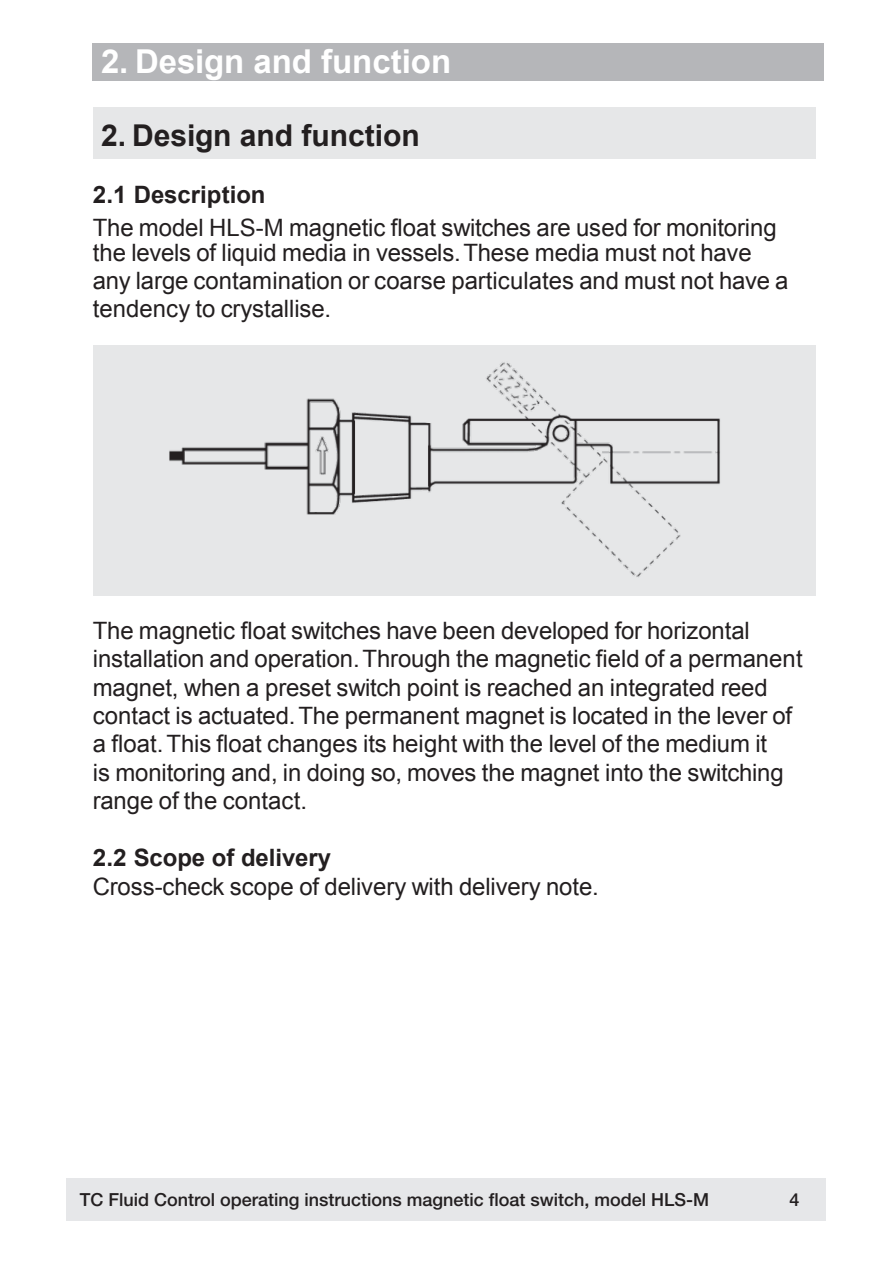
<style>
.page{position:relative;width:893px;height:1263px;background:#fff}
.page>*{position:absolute;margin:0;border:0;box-sizing:border-box;transform-origin:0 0}
.t1{font:700 33px "Arial";color:#fff}
.t2{font:700 30px "Arial";color:#231f20}
.t3{font:24px/28.3px "Arial";letter-spacing:-.005em;color:#231f20}
.t4{font:19.5px "Arial";letter-spacing:-.01em;color:#231f20}
.t5{font:500 18px "Helvetica Neue";color:#231f20}
.s1{font-weight:700}
.s2{font-family:"Arial";font-weight:400;font-size:19.5px}
</style>
<div class="page">
<div style="left:93px;top:43px;width:731px;height:38px;background:#b5b6b9"></div>
<div style="left:93px;top:107px;width:723px;height:51px;background:#e6e7e8"></div>
<div style="left:93px;top:345px;width:723px;height:251px;background:#e6e7e8"></div>
<img style="left:169px;top:362px;width:551px;height:215px">
<div style="left:67px;top:1178px;width:759px;height:42px;background:#e6e7e9"></div>
<p class="t1" style="left:101px;top:40px;width:352px">2. Design and function</p>
<p class="t2" style="left:101px;top:116px;width:320px">2. Design and function</p>
<p class="t3" style="left:93px;top:178px;width:685px;line-height:32.8px"><span class="s1">2.1 Description<br></span>The model HLS-M magnetic float switches are used for monitoring</p>
<p class="t3" style="left:93px;top:239px;width:697px">the levels of liquid media in vessels.These media must not have any large contamination or coarse particulates and must not have a tendency to crystallise.</p>
<p class="t3" style="left:93px;top:616px;width:711px">The magnetic float switches have been developed for horizontal installation and operation.Through the magnetic field of a permanent magnet, when a preset switch point is reached an integrated reed contact is actuated.The permanent magnet is located in the lever of a float.This float changes its height with the level of the medium it<br>is monitoring and, in doing so, moves the magnet into the switching range of the contact.</p>
<p class="t3" style="left:93px;top:844px;width:507px"><span class="s1">2.2 Scope of delivery<br></span>Cross-check scope of delivery with delivery note.</p>
<p class="t5" style="left:80px;top:1189px;width:631px">TC Fluid Control operating instructions magnetic float switch, model HLS-M</p>
<p class="t4" style="left:106px;top:1188px;width:489px">operating instructions magnetic float switch, model HLS-M</p>
<p class="t5" style="left:789px;top:1189px;width:20px">4<span class="s2">5</span></p>
</div>
